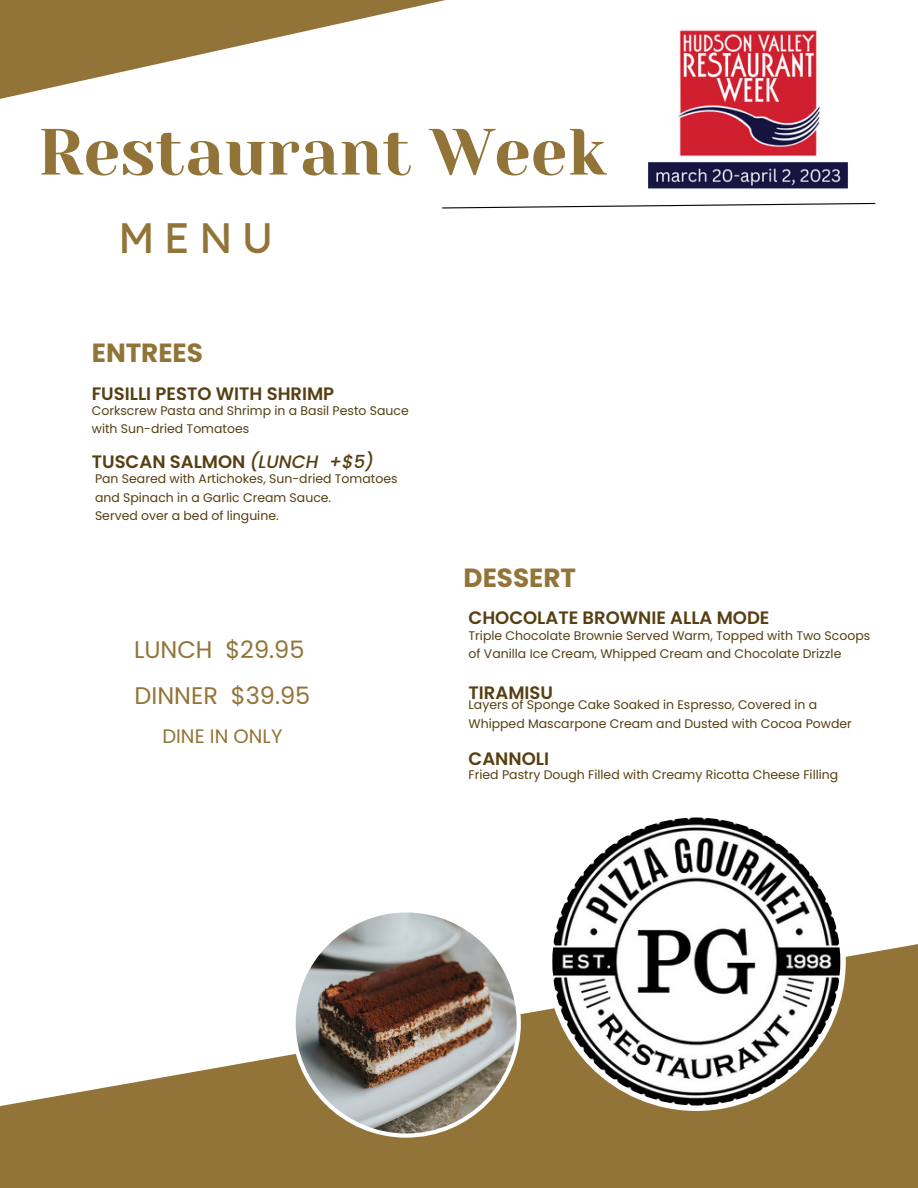
<style>
.page{position:relative;width:918px;height:1188px;background:#fff}
.page>*{position:absolute;margin:0;border:0;box-sizing:border-box;transform-origin:0 0}
.t1{font:65.25px "Yeseva One";color:#927438}
.t2{font:42.6px "Lexend Deca";color:#927438}
.t3{font:700 26.25px "Poppins";color:#927438}
.t4{font:24px/46.2px "Poppins";color:#927438}
.t5{font:19.5px "Poppins";color:#927438}
.t6{font:600 18px "Poppins";color:#563f11}
.t7{font:12.45px/18.8px "Poppins";color:#563f11}
.s1{font-weight:500;font-style:italic}
</style>
<div class="page">
<svg style="left:0;top:0;width:446px;height:99px"></svg>
<svg style="left:0;top:944px;width:918px;height:244px;fill:#927438"></svg>
<svg style="left:547px;top:817px;width:299px;height:294px"></svg>
<img style="left:292px;top:912px;width:229px;height:226px">
<img style="left:648px;top:30px;width:200px;height:159px">
<svg style="left:442px;top:202px;width:434px;height:7px"></svg>
<h1 class="t1" style="left:38px;top:115px;width:570px">Restaurant Week</h1>
<h2 class="t2" style="left:118px;top:211px;width:157px">MENU</h2>
<h3 class="t3" style="left:92px;top:335px;width:113px">ENTREES</h3>
<h3 class="t6" style="left:92px;top:381px;width:244px">FUSILLI PESTO WITH SHRIMP</h3>
<p class="t7" style="left:92px;top:401px;width:319px">Corkscrew Pasta and Shrimp in a Basil Pesto Sauce with Sun-dried Tomatoes</p>
<h3 class="t6" style="left:92px;top:449px;width:284px">TUSCAN SALMON <span class="s1">(LUNCH +$5)</span></h3>
<p class="t7" style="left:95px;top:469px;width:304px">Pan Seared with Artichokes, Sun-dried Tomatoes and Spinach in a Garlic Cream Sauce.<br>Served over a bed of linguine.</p>
<h3 class="t4" style="left:134px;top:626px;width:178px">LUNCH $29.95<br>DINNER $39.95</h3>
<h3 class="t5" style="left:162px;top:723px;width:122px">DINE IN ONLY</h3>
<h3 class="t3" style="left:464px;top:559px;width:114px">DESSERT</h3>
<h3 class="t6" style="left:469px;top:605px;width:302px">CHOCOLATE BROWNIE ALLA MODE</h3>
<p class="t7" style="left:469px;top:626px;width:403px">Triple Chocolate Brownie Served Warm, Topped with Two Scoops of Vanilla Ice Cream, Whipped Cream and Chocolate Drizzle</p>
<h3 class="t6" style="left:469px;top:680px;width:86px">TIRAMISU</h3>
<p class="t7" style="left:469px;top:696px;width:385px">Layers of Sponge Cake Soaked in Espresso, Covered in a<br>Whipped Mascarpone Cream and Dusted with Cocoa Powder</p>
<h3 class="t6" style="left:469px;top:746px;width:82px">CANNOLI</h3>
<p class="t7" style="left:469px;top:765px;width:371px">Fried Pastry Dough Filled with Creamy Ricotta Cheese Filling</p>
</div>
